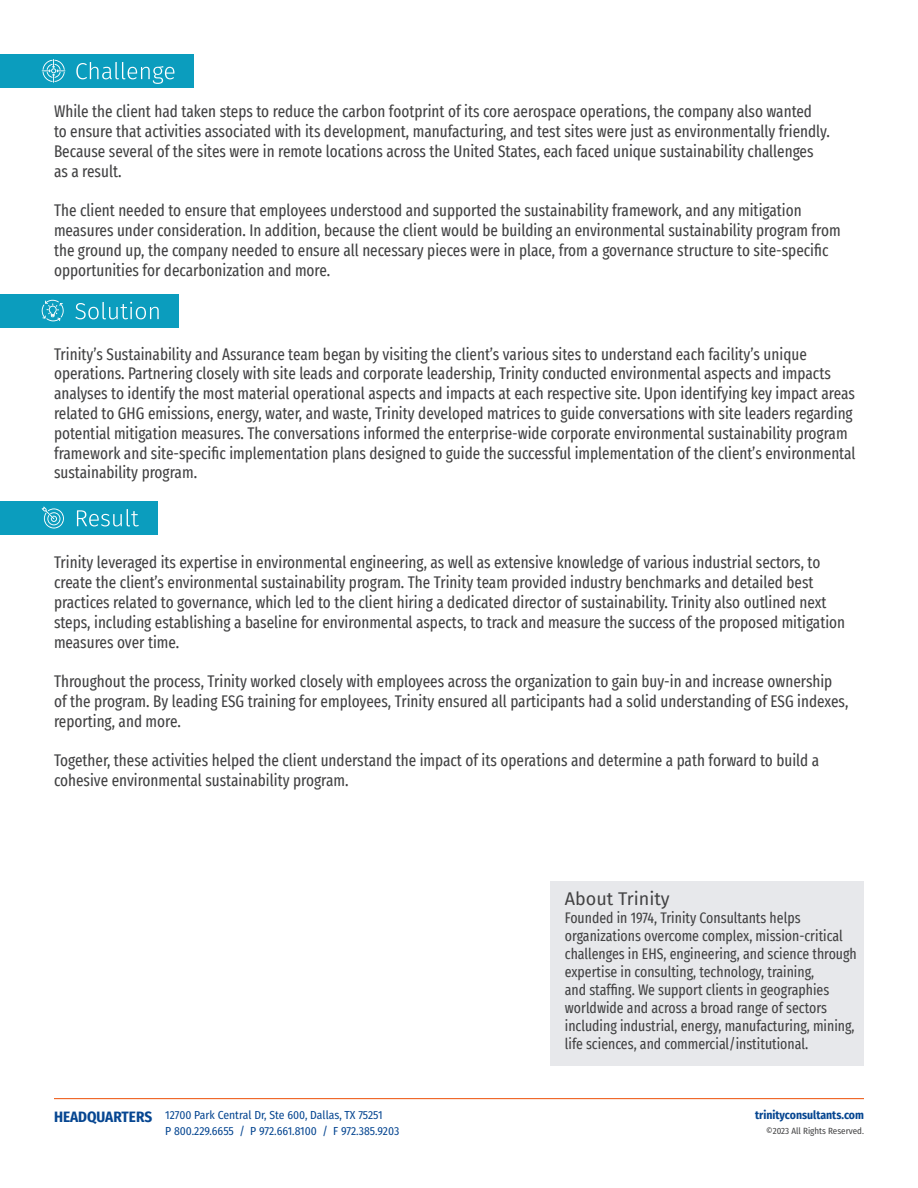
<style>
.page{position:relative;width:918px;height:1188px;background:#fff}
.page>*{position:absolute;margin:0;border:0;box-sizing:border-box;transform-origin:0 0}
.t1{font:18px "Fira Sans";color:#424243}
.t2{font:extra-condensed 16.5px/19.8px "Fira Sans";color:#424243}
.t3{font:extra-condensed 15px/18px "Fira Sans";color:#424243}
.t4{font:11.7px/16.5px "Fira Sans Condensed";color:#064691}
.t5{font:700 11.7px "Fira Sans Condensed";color:#064691}
.t6{font:9px "Fira Sans Condensed";color:#424243}
.s1{font-weight:700;font-size:15px}
</style>
<div class="page">
<hr style="left:54px;top:1098px;width:810px;height:1px;background:#ef6323">
<div style="left:0;top:501px;width:157px;height:33px;background:#0b9dbe"></div>
<svg style="left:42px;top:507px;width:22px;height:21px"></svg>
<svg style="left:77px;top:509px;width:62px;height:17px"></svg>
<div style="left:0;top:294px;width:179px;height:33px;background:#0b9dbe"></div>
<svg style="left:42px;top:300px;width:22px;height:21px"></svg>
<svg style="left:75px;top:302px;width:84px;height:17px"></svg>
<div style="left:0;top:54px;width:194px;height:33px;background:#0b9dbe"></div>
<svg style="left:42px;top:59px;width:23px;height:24px"></svg>
<svg style="left:76px;top:62px;width:98px;height:22px"></svg>
<div style="left:551px;top:881px;width:313px;height:185px;background:#e7e8eb"></div>
<p class="t2" style="left:54px;top:101px;width:777px">While the client had taken steps to reduce the carbon footprint of its core aerospace operations, the company also wanted<br>to ensure that activities associated with its development, manufacturing, and test sites were just as environmentally friendly.<br>Because several of the sites were in remote locations across the United States, each faced unique sustainability challenges as a result.</p>
<p class="t2" style="left:54px;top:200px;width:788px">The client needed to ensure that employees understood and supported the sustainability framework, and any mitigation measures under consideration. In addition, because the client would be building an environmental sustainability program from the ground up, the company needed to ensure all necessary pieces were in place, from a governance structure to site-specific opportunities for decarbonization and more.</p>
<p class="t2" style="left:54px;top:344px;width:803px">Trinity’s Sustainability and Assurance team began by visiting the client’s various sites to understand each facility’s unique operations. Partnering closely with site leads and corporate leadership, Trinity conducted environmental aspects and impacts analyses to identify the most material operational aspects and impacts at each respective site. Upon identifying key impact areas related to GHG emissions, energy, water, and waste, Trinity developed matrices to guide conversations with site leaders regarding potential mitigation measures. The conversations informed the enterprise-wide corporate environmental sustainability program framework and site-specific implementation plans designed to guide the successful implementation of the client’s environmental sustainability program.</p>
<p class="t2" style="left:54px;top:552px;width:793px">Trinity leveraged its expertise in environmental engineering, as well as extensive knowledge of various industrial sectors, to create the client’s environmental sustainability program. The Trinity team provided industry benchmarks and detailed best practices related to governance, which led to the client hiring a dedicated director of sustainability. Trinity also outlined next steps, including establishing a baseline for environmental aspects, to track and measure the success of the proposed mitigation measures over time.</p>
<p class="t2" style="left:54px;top:671px;width:796px">Throughout the process, Trinity worked closely with employees across the organization to gain buy-in and increase ownership of the program. By leading ESG training for employees, Trinity ensured all participants had a solid understanding of ESG indexes, reporting, and more.</p>
<p class="t2" style="left:54px;top:750px;width:767px">Together, these activities helped the client understand the impact of its operations and determine a path forward to build a cohesive environmental sustainability program.</p>
<p class="t4" style="left:165px;top:1106px;width:236px;text-indent:-111px"><span class="s1">HEADQUARTERS</span> 12700 Park Central Dr, Ste 600, Dallas, TX 75251<br>P 800.229.6655 / P 972.661.8100 / F 972.385.9203</p>
<p class="t1" style="left:565px;top:885px;width:106px">About Trinity</p>
<p class="t3" style="left:565px;top:909px;width:294px">Founded in 1974, Trinity Consultants helps organizations overcome complex, mission-critical challenges in EHS, engineering, and science through expertise in consulting, technology, training,<br>and staffing. We support clients in geographies worldwide and across a broad range of sectors including industrial, energy, manufacturing, mining, life sciences, and commercial/institutional.</p>
<p class="t5" style="left:755px;top:1105px;width:110px">trinityconsultants.com</p>
<p class="t6" style="left:766px;top:1124px;width:99px">©2023 All Rights Reserved.</p>
</div>
